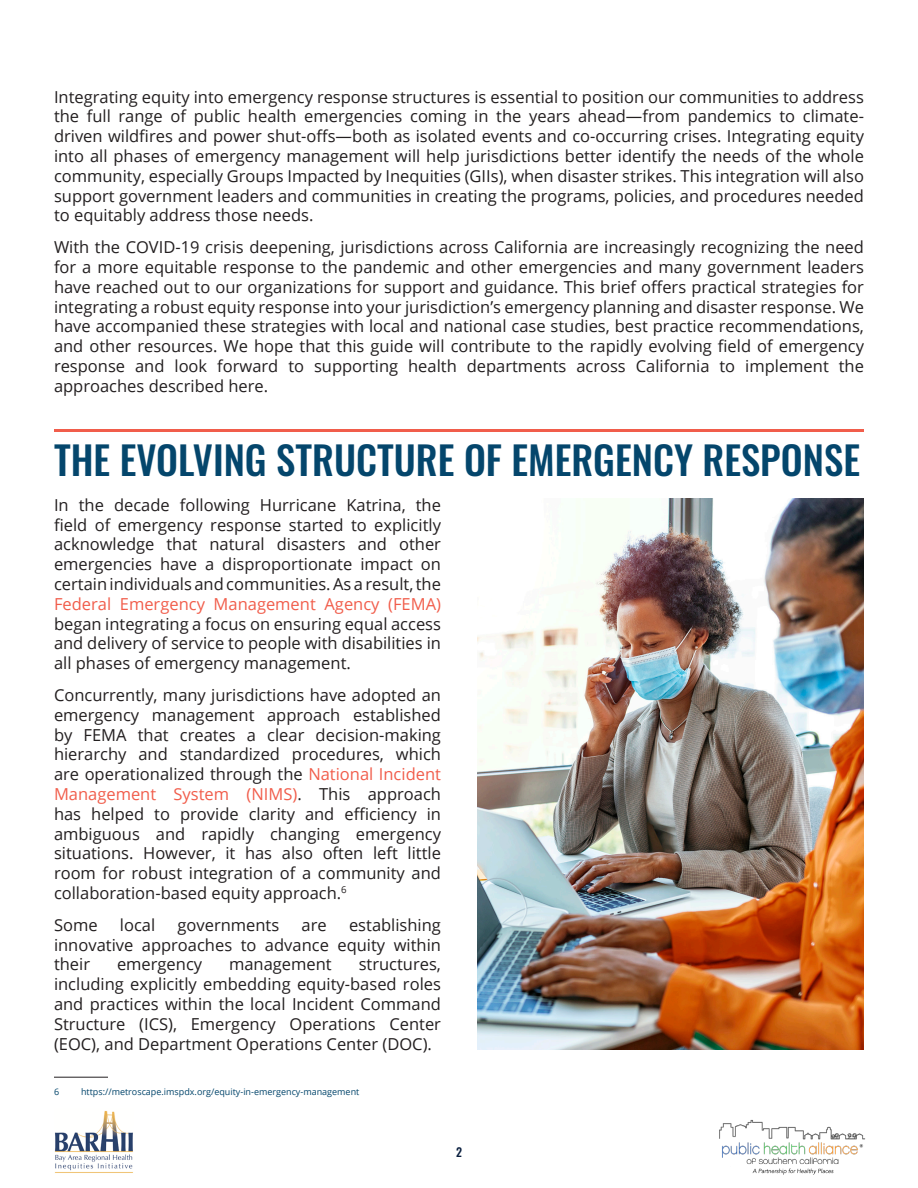
<style>
.page{position:relative;width:918px;height:1188px;background:#fff}
.page>*{position:absolute;margin:0;border:0;box-sizing:border-box;transform-origin:0 0}
.Header_02{font:500 39px "Oswald";color:#04466c}
.t1{font:16.5px/19.8px "Open Sans";color:#231f20;text-align:justify}
.t2{font:500 12px "Oswald";color:#091e3e}
.t3{font:9px "Open Sans";color:#04466c}
.s1{color:#f15d4b}
</style>
<div class="page">
<img style="left:719px;top:1119px;width:147px;height:56px">
<img style="left:55px;top:1110px;width:78px;height:63px">
<img style="left:477px;top:498px;width:387px;height:551px">
<hr style="left:54px;top:429px;width:810px;height:3px;background:#f15d4b">
<hr style="left:54px;top:1077px;width:54px;height:1px;background:#231f20">
<p class="t1" style="left:54px;top:86px;width:812px">Integrating equity into emergency response structures is essential to position our communities to address the full range of public health emergencies coming in the years ahead—from pandemics to climate&shy;driven wildfires and power shut-offs—both as isolated events and co-occurring crises. Integrating equity into all phases of emergency management will help jurisdictions better identify the needs of the whole community, especially Groups Impacted by Inequities (GIIs), when disaster strikes. This integration will also support government leaders and communities in creating the programs, policies, and procedures needed to equitably address those needs.</p>
<p class="t1" style="left:54px;top:237px;width:812px">With the COVID-19 crisis deepening, jurisdictions across California are increasingly recognizing the need for a more equitable response to the pandemic and other emergencies and many government leaders have reached out to our organizations for support and guidance. This brief offers practical strategies for integrating a robust equity response into your jurisdiction’s emergency planning and disaster response. We have accompanied these strategies with local and national case studies, best practice recommendations, and other resources. We hope that this guide will contribute to the rapidly evolving field of emergency response and look forward to supporting health departments across California to implement the approaches described here.</p>
<p class="Header_02" style="left:54px;top:439px;width:808px">THE EVOLVING STRUCTURE OF EMERGENCY RESPONSE</p>
<p class="t1" style="left:54px;top:494px;width:389px">In the decade following Hurricane Katrina, the field of emergency response started to explicitly acknowledge that natural disasters and other emergencies have a disproportionate impact on certain individuals and communities. As a result, the <span class="s1">Federal Emergency Management Agency (FEMA) </span>began integrating a focus on ensuring equal access and delivery of service to people with disabilities in all phases of emergency management.</p>
<p class="t1" style="left:54px;top:685px;width:389px">Concurrently, many jurisdictions have adopted an emergency management approach established by FEMA that creates a clear decision-making hierarchy and standardized procedures, which are operationalized through the <span class="s1">National Incident Management System (NIMS)</span>. This approach has helped to provide clarity and efficiency in ambiguous and rapidly changing emergency situations. However, it has also often left little room for robust integration of a community and collaboration-based equity approach.<sup>6</sup></p>
<p class="t1" style="left:54px;top:914px;width:45px">Some</p>
<p class="t1" style="left:120px;top:914px;width:37px">local</p>
<p class="t1" style="left:178px;top:914px;width:103px">governments</p>
<p class="t1" style="left:302px;top:914px;width:27px">are</p>
<p class="t1" style="left:54px;top:914px;width:389px;text-indent:295px">establishing innovative approaches to advance equity within their</p>
<p class="t1" style="left:54px;top:954px;width:389px;text-indent:305px">structures, including explicitly embedding equity-based roles and practices within the local Incident Command Structure (ICS), Emergency Operations Center (EOC), and Department Operations Center (DOC).</p>
<p class="t1" style="left:117px;top:954px;width:87px">emergency</p>
<p class="t1" style="left:229px;top:954px;width:104px">management</p>
<p class="t3" style="left:54px;top:1086px;width:7px">6</p>
<p class="t3" style="left:81px;top:1086px;width:280px">https://metroscape.imspdx.org/equity-in-emergency-management</p>
<p class="t2" style="left:456px;top:1146px;width:7px">2</p>
</div>
